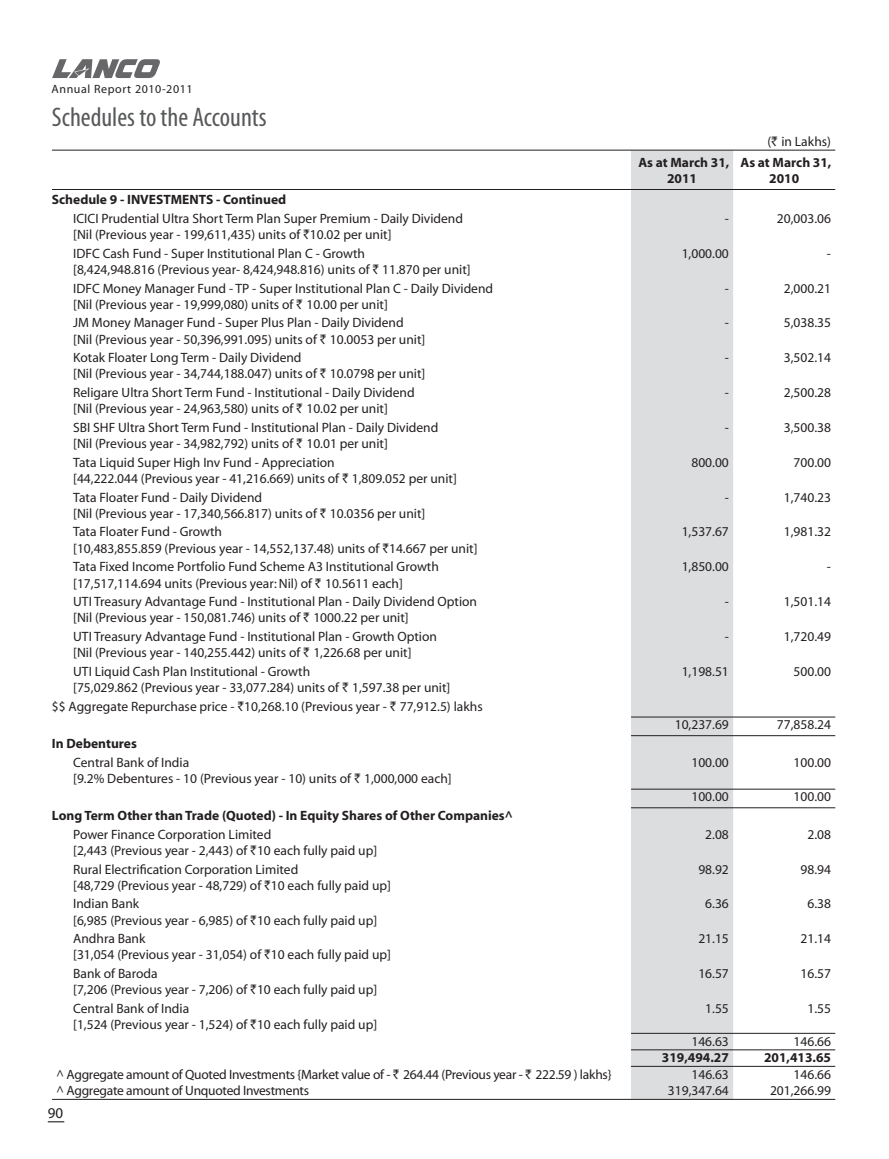
<style>
.page{position:relative;width:889px;height:1159px;background:#fff}
.page>*{position:absolute;margin:0;border:0;box-sizing:border-box;transform-origin:0 0}
.t1{font:condensed 27px "Myriad Pro";color:#57585a}
.t2{font:15px "Myriad";color:#231f20}
.t3{font:13.5px/16.2px "Myriad";color:#231f20}
.t4{font:700 13.5px/16.2px "Myriad";color:#231f20;text-align:center}
.t5{font:13.5px "Myriad";letter-spacing:-.02em;color:#231f20}
.t6{font:12px "Myriad";letter-spacing:.05em;color:#231f20}
.s1{font-family:"Rupee"}
</style>
<div class="page">
<svg style="left:48px;top:1121px;width:16px;height:1px"></svg>
<svg style="left:52px;top:59px;width:108px;height:19px"></svg>
<div style="left:631px;top:151px;width:102px;height:948px;background:#dcdddf"></div>
<hr style="left:52px;top:189px;width:783px;height:1px;background:#231f20">
<hr style="left:631px;top:716px;width:204px;height:1px;background:#231f20">
<hr style="left:52px;top:1099px;width:783px;height:1px;background:#231f20">
<hr style="left:52px;top:150px;width:783px;height:1px;background:#231f20">
<hr style="left:631px;top:735px;width:204px;height:1px;background:#231f20">
<hr style="left:631px;top:1049px;width:204px;height:1px;background:#231f20">
<hr style="left:631px;top:1066px;width:204px;height:1px;background:#231f20">
<hr style="left:631px;top:1033px;width:204px;height:1px;background:#231f20">
<hr style="left:631px;top:789px;width:204px;height:1px;background:#231f20">
<hr style="left:631px;top:807px;width:204px;height:1px;background:#231f20">
<p class="t6" style="left:51px;top:85px;width:143px">Annual Report 2010-2011</p>
<h1 class="t1" style="left:52px;top:107px;width:216px">Schedules to the Accounts</h1>
<p class="t3" style="left:767px;top:134px;width:65px">(<span class="s1">`</span> in Lakhs)</p>
<p class="t4" style="left:638px;top:155px;width:92px">As at March 31,<br>2011</p>
<p class="t4" style="left:740px;top:155px;width:92px">As at March 31,<br>2010</p>
<p class="t4" style="left:52px;top:193px;width:236px">Schedule 9 - INVESTMENTS - Continued</p>
<p class="t3" style="left:73px;top:211px;width:391px">ICICI Prudential Ultra Short Term Plan Super Premium - Daily Dividend [Nil (Previous year - 199,611,435) units of <span class="s1">`</span>10.02 per unit]</p>
<p class="t3" style="left:724px;top:211px;width:6px">-</p>
<p class="t3" style="left:776px;top:211px;width:56px">20,003.06</p>
<p class="t3" style="left:73px;top:246px;width:399px">IDFC Cash Fund - Super Institutional Plan C - Growth<br>[8,424,948.816 (Previous year- 8,424,948.816) units of <span class="s1">`</span> 11.870 per unit]</p>
<p class="t3" style="left:681px;top:246px;width:49px">1,000.00</p>
<p class="t3" style="left:826px;top:246px;width:6px">-</p>
<p class="t3" style="left:73px;top:281px;width:421px">IDFC Money Manager Fund - TP - Super Institutional Plan C - Daily Dividend [Nil (Previous year - 19,999,080) units of <span class="s1">`</span> 10.00 per unit]</p>
<p class="t3" style="left:724px;top:281px;width:6px">-</p>
<p class="t3" style="left:783px;top:281px;width:49px">2,000.21</p>
<p class="t3" style="left:73px;top:316px;width:353px">JM Money Manager Fund - Super Plus Plan - Daily Dividend [Nil (Previous year - 50,396,991.095) units of <span class="s1">`</span> 10.0053 per unit]</p>
<p class="t3" style="left:724px;top:316px;width:6px">-</p>
<p class="t3" style="left:783px;top:316px;width:49px">5,038.35</p>
<p class="t3" style="left:73px;top:351px;width:353px">Kotak Floater Long Term - Daily Dividend<br>[Nil (Previous year - 34,744,188.047) units of <span class="s1">`</span> 10.0798 per unit]</p>
<p class="t3" style="left:724px;top:351px;width:6px">-</p>
<p class="t3" style="left:783px;top:351px;width:49px">3,502.14</p>
<p class="t3" style="left:73px;top:385px;width:343px">Religare Ultra Short Term Fund - Institutional - Daily Dividend [Nil (Previous year - 24,963,580) units of <span class="s1">`</span> 10.02 per unit]</p>
<p class="t3" style="left:724px;top:385px;width:6px">-</p>
<p class="t3" style="left:783px;top:385px;width:49px">2,500.28</p>
<p class="t3" style="left:73px;top:420px;width:366px">SBI SHF Ultra Short Term Fund - Institutional Plan - Daily Dividend [Nil (Previous year - 34,982,792) units of <span class="s1">`</span> 10.01 per unit]</p>
<p class="t3" style="left:724px;top:420px;width:6px">-</p>
<p class="t3" style="left:783px;top:420px;width:49px">3,500.38</p>
<p class="t3" style="left:73px;top:455px;width:385px">Tata Liquid Super High Inv Fund - Appreciation<br>[44,222.044 (Previous year - 41,216.669) units of <span class="s1">`</span> 1,809.052 per unit]</p>
<p class="t3" style="left:691px;top:455px;width:39px">800.00</p>
<p class="t3" style="left:793px;top:455px;width:39px">700.00</p>
<p class="t3" style="left:73px;top:490px;width:353px">Tata Floater Fund - Daily Dividend<br>[Nil (Previous year - 17,340,566.817) units of <span class="s1">`</span> 10.0356 per unit]</p>
<p class="t3" style="left:724px;top:490px;width:6px">-</p>
<p class="t3" style="left:783px;top:490px;width:49px">1,740.23</p>
<p class="t3" style="left:73px;top:525px;width:406px">Tata Floater Fund - Growth<br>[10,483,855.859 (Previous year - 14,552,137.48) units of <span class="s1">`</span>14.667 per unit]</p>
<p class="t3" style="left:681px;top:525px;width:49px">1,537.67</p>
<p class="t3" style="left:783px;top:525px;width:49px">1,981.32</p>
<p class="t3" style="left:73px;top:560px;width:367px">Tata Fixed Income Portfolio Fund Scheme A3 Institutional Growth [17,517,114.694 units (Previous year: Nil) of <span class="s1">`</span> 10.5611 each]</p>
<p class="t3" style="left:681px;top:560px;width:49px">1,850.00</p>
<p class="t3" style="left:826px;top:560px;width:6px">-</p>
<p class="t3" style="left:73px;top:594px;width:405px">UTI Treasury Advantage Fund - Institutional Plan - Daily Dividend Option [Nil (Previous year - 150,081.746) units of <span class="s1">`</span> 1000.22 per unit]</p>
<p class="t3" style="left:724px;top:594px;width:6px">-</p>
<p class="t3" style="left:783px;top:594px;width:49px">1,501.14</p>
<p class="t3" style="left:73px;top:629px;width:365px">UTI Treasury Advantage Fund - Institutional Plan - Growth Option [Nil (Previous year - 140,255.442) units of <span class="s1">`</span> 1,226.68 per unit]</p>
<p class="t3" style="left:724px;top:629px;width:6px">-</p>
<p class="t3" style="left:783px;top:629px;width:49px">1,720.49</p>
<p class="t3" style="left:73px;top:664px;width:378px">UTI Liquid Cash Plan Institutional - Growth<br>[75,029.862 (Previous year - 33,077.284) units of <span class="s1">`</span> 1,597.38 per unit]</p>
<p class="t3" style="left:681px;top:664px;width:49px">1,198.51</p>
<p class="t3" style="left:793px;top:664px;width:39px">500.00</p>
<p class="t3" style="left:52px;top:699px;width:432px">$$ Aggregate Repurchase price - <span class="s1">`</span>10,268.10 (Previous year - <span class="s1">`</span> 77,912.5) lakhs</p>
<p class="t3" style="left:674px;top:718px;width:56px">10,237.69</p>
<p class="t3" style="left:776px;top:718px;width:56px">77,858.24</p>
<p class="t4" style="left:52px;top:736px;width:86px">In Debentures</p>
<p class="t3" style="left:73px;top:755px;width:380px">Central Bank of India<br>[9.2% Debentures - 10 (Previous year - 10) units of <span class="s1">`</span> 1,000,000 each]</p>
<p class="t3" style="left:691px;top:755px;width:39px">100.00</p>
<p class="t3" style="left:793px;top:755px;width:39px">100.00</p>
<p class="t3" style="left:691px;top:790px;width:39px">100.00</p>
<p class="t3" style="left:793px;top:790px;width:39px">100.00</p>
<p class="t4" style="left:52px;top:808px;width:462px">Long Term Other than Trade (Quoted) - In Equity Shares of Other Companies^</p>
<p class="t3" style="left:73px;top:827px;width:305px">Power Finance Corporation Limited<br>[2,443 (Previous year - 2,443) of <span class="s1">`</span>10 each fully paid up]</p>
<p class="t3" style="left:705px;top:827px;width:25px">2.08</p>
<p class="t3" style="left:807px;top:827px;width:25px">2.08</p>
<p class="t3" style="left:73px;top:862px;width:319px">Rural Electrification Corporation Limited<br>[48,729 (Previous year - 48,729) of <span class="s1">`</span>10 each fully paid up]</p>
<p class="t3" style="left:698px;top:862px;width:32px">98.92</p>
<p class="t3" style="left:800px;top:862px;width:32px">98.94</p>
<p class="t3" style="left:73px;top:897px;width:305px">Indian Bank<br>[6,985 (Previous year - 6,985) of <span class="s1">`</span>10 each fully paid up]</p>
<p class="t3" style="left:705px;top:897px;width:25px">6.36</p>
<p class="t3" style="left:807px;top:897px;width:25px">6.38</p>
<p class="t3" style="left:73px;top:931px;width:319px">Andhra Bank<br>[31,054 (Previous year - 31,054) of <span class="s1">`</span>10 each fully paid up]</p>
<p class="t3" style="left:698px;top:931px;width:32px">21.15</p>
<p class="t3" style="left:800px;top:931px;width:32px">21.14</p>
<p class="t3" style="left:73px;top:966px;width:305px">Bank of Baroda<br>[7,206 (Previous year - 7,206) of <span class="s1">`</span>10 each fully paid up]</p>
<p class="t3" style="left:698px;top:966px;width:32px">16.57</p>
<p class="t3" style="left:800px;top:966px;width:32px">16.57</p>
<p class="t3" style="left:73px;top:1001px;width:305px">Central Bank of India<br>[1,524 (Previous year - 1,524) of <span class="s1">`</span>10 each fully paid up]</p>
<p class="t3" style="left:705px;top:1001px;width:25px">1.55</p>
<p class="t3" style="left:807px;top:1001px;width:25px">1.55</p>
<p class="t3" style="left:691px;top:1034px;width:39px">146.63</p>
<p class="t3" style="left:793px;top:1034px;width:39px">146.66</p>
<p class="t4" style="left:661px;top:1050px;width:68px">319,494.27</p>
<p class="t4" style="left:763px;top:1050px;width:68px">201,413.65</p>
<p class="t5" style="left:56px;top:1069px;width:556px">^ Aggregate amount of Quoted Investments {Market value of - <span class="s1">`</span> 264.44 (Previous year - <span class="s1">`</span> 222.59 ) lakhs}</p>
<p class="t3" style="left:691px;top:1067px;width:39px">146.63</p>
<p class="t3" style="left:793px;top:1067px;width:39px">146.66</p>
<p class="t5" style="left:56px;top:1085px;width:254px">^ Aggregate amount of Unquoted Investments</p>
<p class="t3" style="left:667px;top:1083px;width:62px">319,347.64</p>
<p class="t3" style="left:769px;top:1083px;width:62px">201,266.99</p>
<p class="t2" style="left:48px;top:1107px;width:17px">90</p>
</div>
